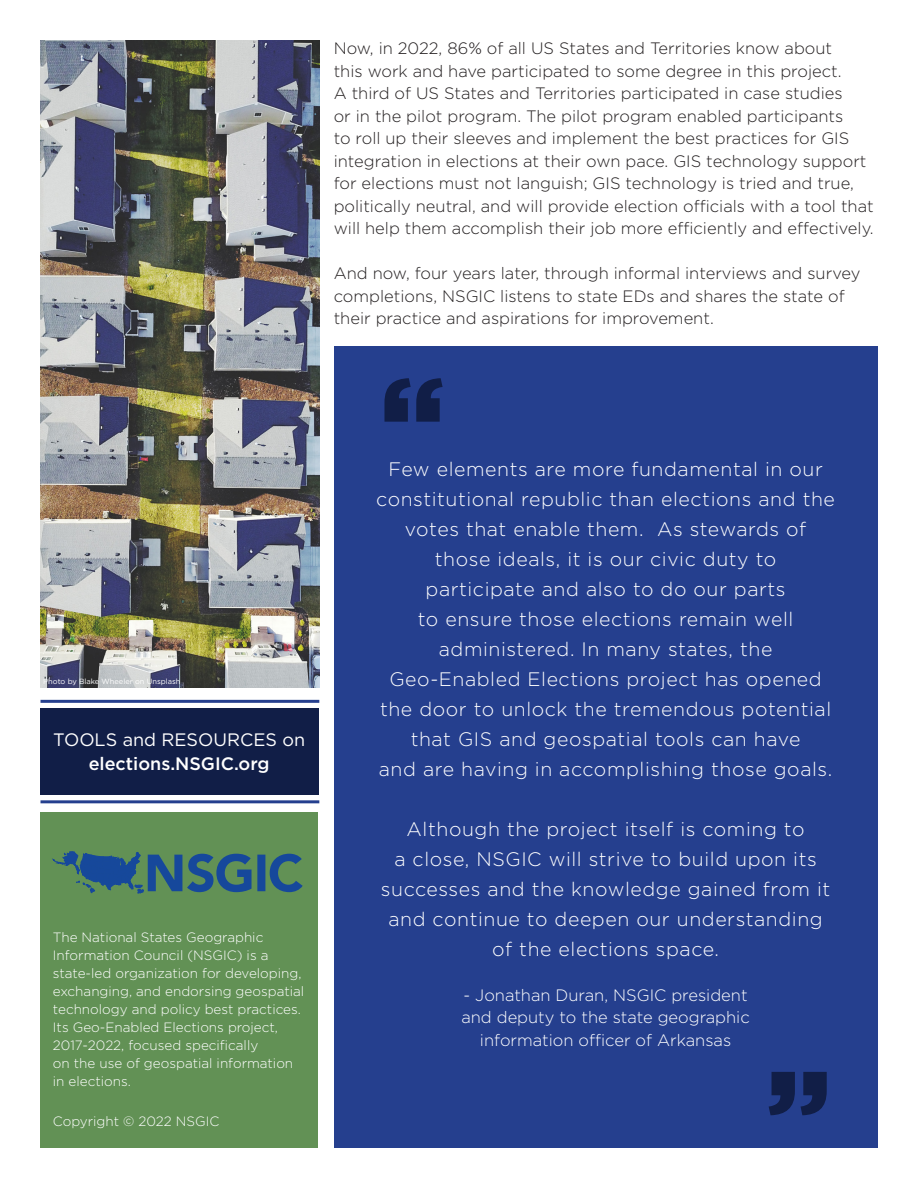
<style>
.page{position:relative;width:918px;height:1188px;background:#fff}
.page>*{position:absolute;margin:0;border:0;box-sizing:border-box;transform-origin:0 0}
.t1{font:300 19.5px/30px "Gotham";letter-spacing:.03em;color:#fff;text-align:center}
.t2{font:18px "Gotham";color:#fff}
.t3{font:500 18px "Gotham";color:#fff}
.t4{font:300 16.5px/22.5px "Gotham";color:#231f20}
.t5{font:300 16.5px "Gotham";color:#fff}
.t6{font:300 13.5px/18px "Gotham";color:#fff}
.t7{font:7.5px "Gotham";color:#fff}
</style>
<div class="page">
<div style="left:40px;top:812px;width:278px;height:336px;background:#629155"></div>
<div style="left:334px;top:346px;width:544px;height:802px;background:#253f8e"></div>
<svg style="left:384px;top:378px;width:59px;height:44px"></svg>
<svg style="left:769px;top:1072px;width:58px;height:43px"></svg>
<img style="left:40px;top:40px;width:279px;height:648px">
<svg style="left:53px;top:851px;width:250px;height:43px"></svg>
<div style="left:40px;top:708px;width:279px;height:87px;background:#111e47"></div>
<hr style="left:40px;top:800px;width:279px;height:3px;background:#253f8e">
<hr style="left:40px;top:700px;width:279px;height:3px;background:#253f8e">
<p class="t4" style="left:334px;top:37px;width:542px">Now, in 2022, 86% of all US States and Territories know about<br>this work and have participated to some degree in this project.<br>A third of US States and Territories participated in case studies<br>or in the pilot program. The pilot program enabled participants<br>to roll up their sleeves and implement the best practices for GIS integration in elections at their own pace. GIS technology support for elections must not languish; GIS technology is tried and true, politically neutral, and will provide election officials with a tool that will help them accomplish their job more efficiently and effectively.</p>
<p class="t4" style="left:334px;top:262px;width:528px">And now, four years later, through informal interviews and survey completions, NSGIC listens to state EDs and shares the state of their practice and aspirations for improvement.</p>
<p class="t7" style="left:43px;top:677px;width:139px">Photo by Blake Wheeler on Unsplash</p>
<p class="t2" style="left:53px;top:728px;width:253px">TOOLS and RESOURCES on</p>
<p class="t3" style="left:89px;top:753px;width:182px">elections.NSGIC.org</p>
<p class="t6" style="left:53px;top:928px;width:253px">The National States Geographic Information Council (NSGIC) is a state-led organization for developing, exchanging, and endorsing geospatial technology and policy best practices.<br>Its Geo-Enabled Elections project, 2017-2022, focused specifically</p>
<p class="t6" style="left:53px;top:1054px;width:242px">on the use of geospatial information in elections.</p>
<p class="t6" style="left:53px;top:1112px;width:168px">Copyright © 2022 NSGIC</p>
<p class="t1" style="left:376px;top:454px;width:460px">Few elements are more fundamental in our constitutional republic than elections and the</p>
<p class="t1" style="left:405px;top:514px;width:403px">votes that enable them. As stewards of</p>
<p class="t1" style="left:435px;top:544px;width:343px">those ideals, it is our civic duty to</p>
<p class="t1" style="left:426px;top:574px;width:362px">participate and also to do our parts</p>
<p class="t1" style="left:418px;top:604px;width:377px">to ensure those elections remain well</p>
<p class="t1" style="left:439px;top:634px;width:335px">administered. In many states, the</p>
<p class="t1" style="left:389px;top:664px;width:434px">Geo-Enabled Elections project has opened</p>
<p class="t1" style="left:380px;top:694px;width:453px">the door to unlock the tremendous potential</p>
<p class="t1" style="left:411px;top:724px;width:391px">that GIS and geospatial tools can have</p>
<p class="t1" style="left:379px;top:754px;width:455px">and are having in accomplishing those goals.</p>
<p class="t1" style="left:407px;top:814px;width:399px">Although the project itself is coming to</p>
<p class="t1" style="left:394px;top:844px;width:424px">a close, NSGIC will strive to build upon its</p>
<p class="t1" style="left:381px;top:874px;width:451px">successes and the knowledge gained from it</p>
<p class="t1" style="left:388px;top:904px;width:436px">and continue to deepen our understanding</p>
<p class="t1" style="left:492px;top:934px;width:228px">of the elections space.</p>
<p class="t5" style="left:464px;top:986px;width:286px">- Jonathan Duran, NSGIC president</p>
<p class="t5" style="left:461px;top:1008px;width:290px">and deputy to the state geographic</p>
<p class="t5" style="left:480px;top:1031px;width:253px">information officer of Arkansas</p>
</div>
